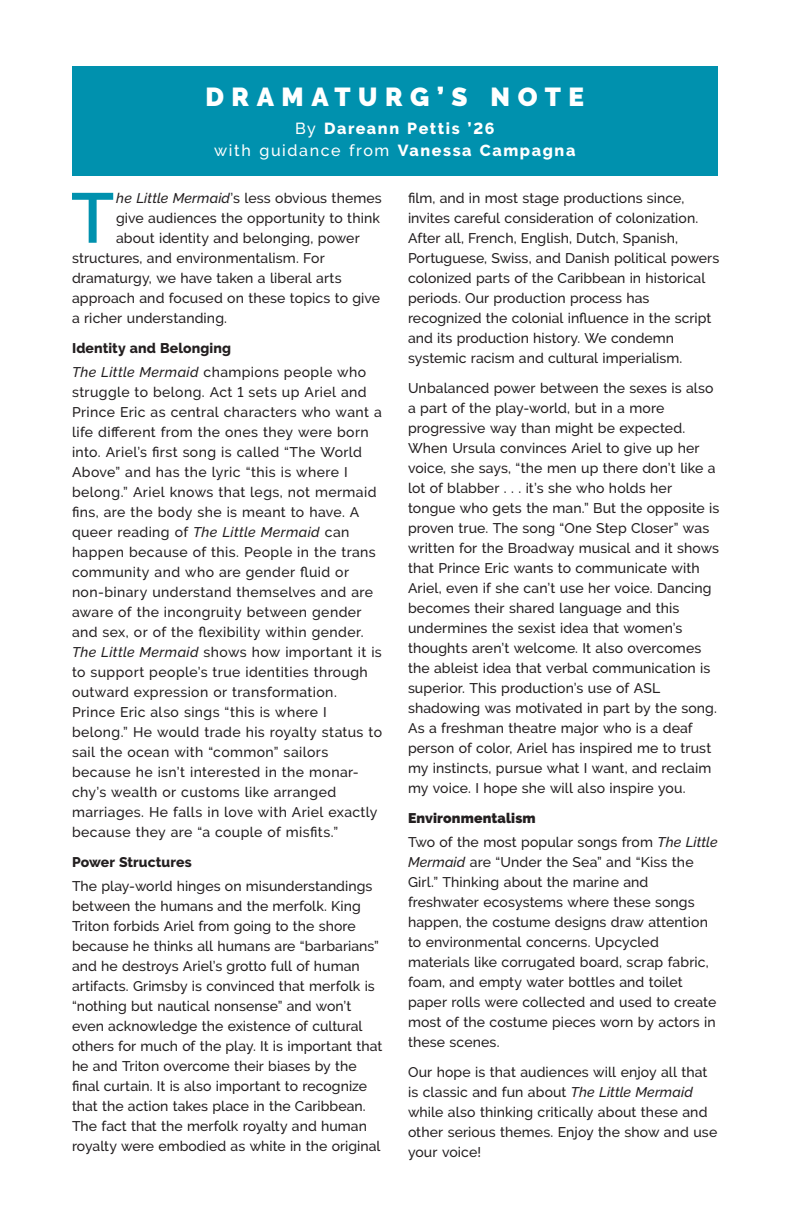
<style>
.page{position:relative;width:792px;height:1224px;background:#fff}
.page>*{position:absolute;margin:0;border:0;box-sizing:border-box;transform-origin:0 0}
.Body_leaders_cast_an{font:600 70.4px "Raleway";color:#0091ae}
.Subhead_green_1p_aft{font:900 26px "Raleway";letter-spacing:.29em;color:#fff}
.Subhead_green_1p_aft-2{font:500 16px "Raleway";letter-spacing:.1em;color:#fff}
.Subhead_green_1p_aft-3{font:800 16px "Raleway";letter-spacing:.1em;color:#fff}
.Body_leaders_cast_an-2{font:500 14px/20px "Raleway";letter-spacing:.005em;color:#231f20}
.Body_leaders_cast_an-3{font:500 14px/20px "Raleway";letter-spacing:.03em;color:#231f20}
.Body_leaders_cast_an-4{font:800 14px "Raleway";letter-spacing:.005em;color:#231f20}
.Body_leaders_cast_an-5{font:900 14px "Raleway";letter-spacing:.01em;color:#231f20}
.s1{font-weight:500}
.s2{font-weight:800}
.s3{font-style:italic}
</style>
<div class="page">
<div style="left:72px;top:66px;width:646px;height:109px;background:#0091ae"></div>
<p class="Subhead_green_1p_aft" style="left:205px;top:82px;width:380px">DRAMATURG’S NOTE</p>
<p class="Subhead_green_1p_aft-3" style="left:295px;top:120px;width:201px"><span class="s1">By</span> Dareann Pettis ’26</p>
<p class="Subhead_green_1p_aft-2" style="left:214px;top:142px;width:363px">with guidance from <span class="s2">Vanessa Campagna</span></p>
<p class="Body_leaders_cast_an" style="left:71px;top:177px;width:45px">T</p>
<p class="Body_leaders_cast_an-2" style="left:116px;top:188px;width:267px"><span class="s3">he Little Mermaid</span>’s less obvious themes</p>
<p class="Body_leaders_cast_an-2" style="left:116px;top:208px;width:265px">give audiences the opportunity to think</p>
<p class="Body_leaders_cast_an-2" style="left:116px;top:228px;width:245px">about identity and belonging, power</p>
<p class="Body_leaders_cast_an-2" style="left:72px;top:248px;width:254px">structures, and environmentalism. For</p>
<p class="Body_leaders_cast_an-2" style="left:72px;top:268px;width:271px">dramaturgy, we have taken a liberal arts</p>
<p class="Body_leaders_cast_an-2" style="left:72px;top:288px;width:310px">approach and focused on these topics to give</p>
<p class="Body_leaders_cast_an-2" style="left:72px;top:308px;width:157px">a richer understanding.</p>
<p class="Body_leaders_cast_an-4" style="left:72px;top:340px;width:161px">Identity and Belonging</p>
<p class="Body_leaders_cast_an-3" style="left:72px;top:362px;width:312px"><span class="s3">The Little Mermaid</span> champions people who struggle to belong. Act 1 sets up Ariel and Prince Eric as central characters who want a life different from the ones they were born into. Ariel’s first song is called “The World Above” and has the lyric “this is where I belong.” Ariel knows that legs, not mermaid fins, are the body she is meant to have. A queer reading of <span class="s3">The Little Mermaid</span> can happen because of this. People in the trans community and who are gender fluid or non-binary understand themselves and are aware of the incongruity between gender and sex, or of the flexibility within gender.<br><span class="s3">The Little Mermaid</span> shows how important it is to support people’s true identities through outward expression or transformation.<br>Prince Eric also sings “this is where I belong.” He would trade his royalty status to sail the ocean with “common” sailors because he isn’t interested in the monar&shy;chy’s wealth or customs like arranged marriages. He falls in love with Ariel exactly because they are “a couple of misfits.”</p>
<p class="Body_leaders_cast_an-4" style="left:72px;top:854px;width:121px">Power Structures</p>
<p class="Body_leaders_cast_an-2" style="left:72px;top:876px;width:312px">The play-world hinges on misunderstandings between the humans and the merfolk. King Triton forbids Ariel from going to the shore because he thinks all humans are “barbarians” and he destroys Ariel’s grotto full of human artifacts. Grimsby is convinced that merfolk is “nothing but nautical nonsense” and won’t even acknowledge the existence of cultural others for much of the play. It is important that he and Triton overcome their biases by the final curtain. It is also important to recognize that the action takes place in the Caribbean.<br>The fact that the merfolk royalty and human royalty were embodied as white in the original</p>
<p class="Body_leaders_cast_an-2" style="left:408px;top:188px;width:313px">film, and in most stage productions since, invites careful consideration of colonization.<br>After all, French, English, Dutch, Spanish, Portuguese, Swiss, and Danish political powers colonized parts of the Caribbean in historical periods. Our production process has recognized the colonial influence in the script and its production history. We condemn systemic racism and cultural imperialism.</p>
<p class="Body_leaders_cast_an-2" style="left:408px;top:378px;width:313px">Unbalanced power between the sexes is also a part of the play-world, but in a more progressive way than might be expected.<br>When Ursula convinces Ariel to give up her voice, she says, “the men up there don’t like a lot of blabber . . . it’s she who holds her tongue who gets the man.” But the opposite is proven true. The song “One Step Closer” was written for the Broadway musical and it shows that Prince Eric wants to communicate with Ariel, even if she can’t use her voice. Dancing becomes their shared language and this undermines the sexist idea that women’s thoughts aren’t welcome. It also overcomes the ableist idea that verbal communication is superior. This production’s use of ASL shadowing was motivated in part by the song.<br>As a freshman theatre major who is a deaf person of color, Ariel has inspired me to trust my instincts, pursue what I want, and reclaim my voice. I hope she will also inspire you.</p>
<p class="Body_leaders_cast_an-5" style="left:408px;top:810px;width:129px">Environmentalism</p>
<p class="Body_leaders_cast_an-2" style="left:408px;top:832px;width:311px">Two of the most popular songs from <span class="s3">The Little Mermaid</span> are “Under the Sea” and “Kiss the Girl.” Thinking about the marine and freshwater ecosystems where these songs happen, the costume designs draw attention to environmental concerns. Upcycled materials like corrugated board, scrap fabric, foam, and empty water bottles and toilet paper rolls were collected and used to create most of the costume pieces worn by actors in these scenes.</p>
<p class="Body_leaders_cast_an-2" style="left:408px;top:1062px;width:311px">Our hope is that audiences will enjoy all that is classic and fun about <span class="s3">The Little Mermaid </span>while also thinking critically about these and other serious themes. Enjoy the show and use your voice!</p>
</div>
